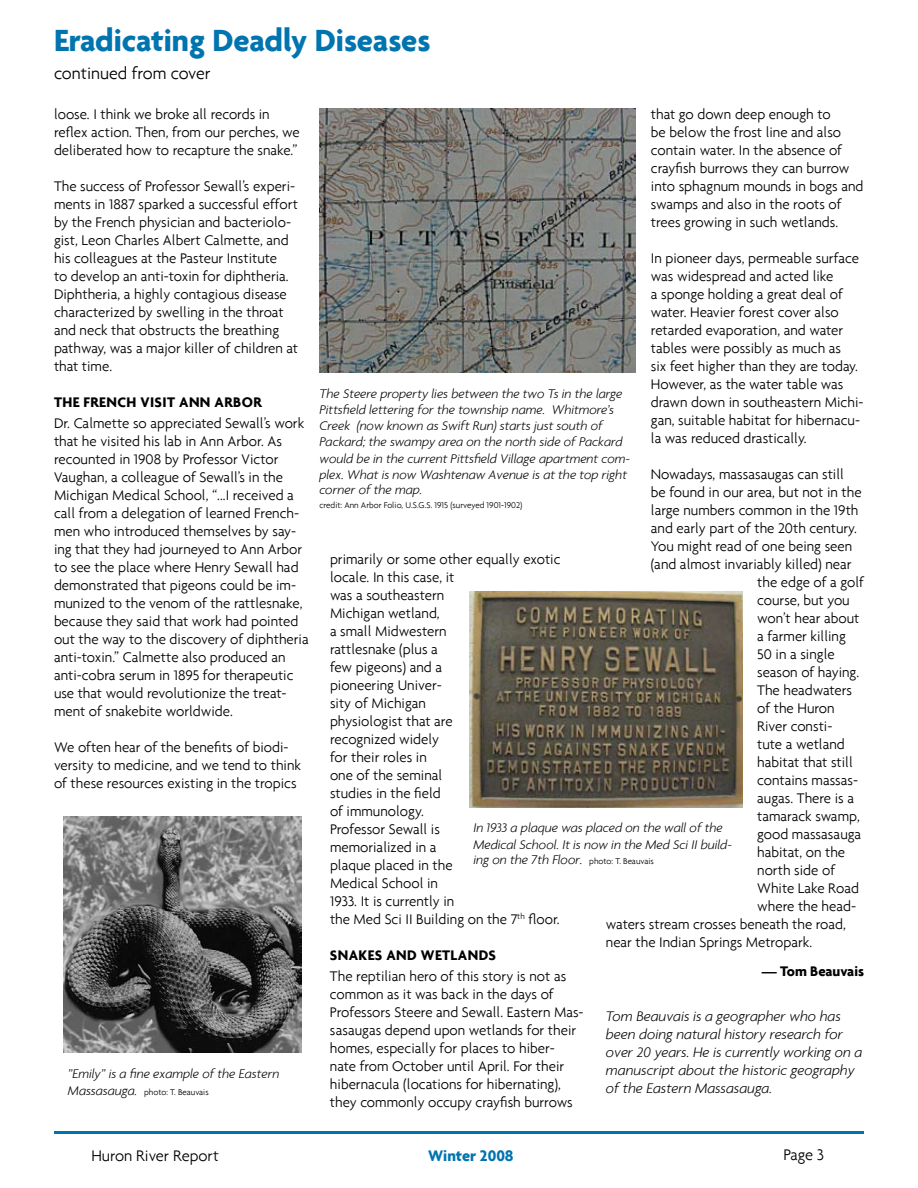
<style>
.page{position:relative;width:918px;height:1188px;background:#fff}
.page>*{position:absolute;margin:0;border:0;box-sizing:border-box;transform-origin:0 0}
.t1{font:700 33px "Agenda";color:#0074af}
.t2{font:300 18px "Agenda";color:#000}
.t3{font:300 16.5px "Agenda";color:#000}
.t4{font:700 16.5px "Agenda";color:#0074af}
.t5{font:300 15px/18px "Agenda";color:#000}
.t6{font:italic 300 15px/18px "Agenda";color:#000}
.t7{font:700 15px "Agenda";letter-spacing:.025em;color:#000}
.t8{font:italic 300 13.5px/16px "Agenda";color:#000}
.t9{font:300 9px "Agenda";color:#000}
.s1{font-style:italic;font-size:13.5px}
.s2{font-style:normal;font-size:9px}
</style>
<div class="page">
<hr style="left:54px;top:1131px;width:810px;height:3px;background:#0074af">
<img style="left:320px;top:108px;width:316px;height:264px">
<img style="left:470px;top:591px;width:272px;height:216px">
<img style="left:63px;top:816px;width:238px;height:237px">
<h1 class="t1" style="left:54px;top:20px;width:378px">Eradicating Deadly Diseases</h1>
<p class="t2" style="left:54px;top:63px;width:158px">continued from cover</p>
<p class="t5" style="left:54px;top:105px;width:247px">loose. I think we broke all records in reflex action. Then, from our perches, we deliberated how to recapture the snake.”</p>
<p class="t5" style="left:54px;top:177px;width:246px">The success of Professor Sewall’s experi&shy;ments in 1887 sparked a successful effort by the French physician and bacteriolo&shy;gist, Leon Charles Albert Calmette, and his colleagues at the Pasteur Institute<br>to develop an anti-toxin for diphtheria.<br>Diphtheria, a highly contagious disease characterized by swelling in the throat and neck that obstructs the breathing pathway, was a major killer of children at that time.</p>
<p class="t7" style="left:54px;top:393px;width:10px">The</p>
<p class="t7" style="left:84px;top:393px;width:17px">French</p>
<p class="t7" style="left:141px;top:393px;width:50px">visit Ann</p>
<p class="t7" style="left:215px;top:393px;width:46px">Arbor</p>
<p class="t5" style="left:54px;top:414px;width:256px">Dr. Calmette so appreciated Sewall’s work that he visited his lab in Ann Arbor. As recounted in 1908 by Professor Victor Vaughan, a colleague of Sewall’s in the Michigan Medical School, “...I received a call from a delegation of learned French&shy;men who introduced themselves by say&shy;ing that they had journeyed to Ann Arbor to see the place where Henry Sewall had demonstrated that pigeons could be im&shy;munized to the venom of the rattlesnake, because they said that work had pointed out the way to the discovery of diphtheria anti-toxin.” Calmette also produced an anti-cobra serum in 1895 for therapeutic use that would revolutionize the treat&shy;ment of snakebite worldwide.</p>
<p class="t5" style="left:54px;top:738px;width:249px">We often hear of the benefits of biodi&shy;versity to medicine, and we tend to think of these resources existing in the tropics</p>
<p class="t8" style="left:68px;top:1065px;width:213px">”Emily” is a fine example of the Eastern</p>
<p class="t9" style="left:68px;top:1086px;width:142px"><span class="s1">Massasauga.</span> photo: T. Beauvais</p>
<p class="t5" style="left:651px;top:105px;width:214px">that go down deep enough to<br>be below the frost line and also contain water. In the absence of crayfish burrows they can burrow into sphagnum mounds in bogs and swamps and also in the roots of trees growing in such wetlands.</p>
<p class="t5" style="left:651px;top:249px;width:214px">In pioneer days, permeable surface was widespread and acted like<br>a sponge holding a great deal of water. Heavier forest cover also retarded evaporation, and water tables were possibly as much as<br>six feet higher than they are today.<br>However, as the water table was drawn down in southeastern Michi&shy;gan, suitable habitat for hibernacu&shy;la was reduced drastically.</p>
<p class="t5" style="left:651px;top:465px;width:195px">Nowadays, massasaugas can still</p>
<p class="t5" style="left:651px;top:483px;width:212px">be found in our area, but not in the</p>
<p class="t5" style="left:651px;top:501px;width:209px">large numbers common in the 19th</p>
<p class="t5" style="left:651px;top:519px;width:208px">and early part of the 20th century.</p>
<p class="t5" style="left:651px;top:537px;width:203px">You might read of one being seen</p>
<p class="t5" style="left:651px;top:555px;width:202px">(and almost invariably killed) near</p>
<p class="t5" style="left:757px;top:573px;width:108px">the edge of a golf</p>
<p class="t5" style="left:757px;top:591px;width:94px">course, but you</p>
<p class="t5" style="left:757px;top:609px;width:104px">won’t hear about</p>
<p class="t5" style="left:757px;top:627px;width:90px">a farmer killing</p>
<p class="t5" style="left:757px;top:645px;width:79px">50 in a single</p>
<p class="t5" style="left:757px;top:663px;width:104px">season of haying.</p>
<p class="t5" style="left:757px;top:681px;width:96px">The headwaters</p>
<p class="t5" style="left:757px;top:699px;width:79px">of the Huron</p>
<p class="t5" style="left:757px;top:717px;width:77px">River consti-</p>
<p class="t5" style="left:757px;top:735px;width:89px">tute a wetland</p>
<p class="t5" style="left:757px;top:753px;width:97px">habitat that still</p>
<p class="t5" style="left:757px;top:771px;width:103px">contains massas-</p>
<p class="t5" style="left:757px;top:789px;width:98px">augas. There is a</p>
<p class="t5" style="left:757px;top:807px;width:104px">tamarack swamp,</p>
<p class="t5" style="left:757px;top:825px;width:106px">good massasauga</p>
<p class="t5" style="left:757px;top:843px;width:89px">habitat, on the</p>
<p class="t5" style="left:757px;top:861px;width:79px">north side of</p>
<p class="t5" style="left:757px;top:879px;width:103px">White Lake Road</p>
<p class="t5" style="left:757px;top:897px;width:100px">where the head-</p>
<p class="t5" style="left:606px;top:915px;width:242px">waters stream crosses beneath the road,</p>
<p class="t5" style="left:606px;top:933px;width:208px">near the Indian Springs Metropark.</p>
<p class="t8" style="left:320px;top:385px;width:312px">The Steere property lies between the two Ts in the large Pittsfield lettering for the township name. Whitmore’s Creek (now known as Swift Run) starts just south of Packard; the swampy area on the north side of Packard would be in the current Pittsfield Village apartment com&shy;plex. What is now Washtenaw Avenue is at the top right corner of the map.</p>
<p class="t9" style="left:320px;top:499px;width:205px">credit: Ann Arbor Folio, U.S.G.S. 1915 (surveyed 1901-1902)</p>
<p class="t5" style="left:330px;top:550px;width:232px">primarily or some other equally exotic locale. In this case, it<br>was a southeastern<br>Michigan wetland,<br>a small Midwestern<br>rattlesnake (plus a<br>few pigeons) and a<br>pioneering Univer-<br>sity of Michigan<br>physiologist that are<br>recognized widely<br>for their roles in<br>one of the seminal<br>studies in the field<br>of immunology.<br>Professor Sewall is<br>memorialized in a<br>plaque placed in the<br>Medical School in<br>1933. It is currently in<br>the Med Sci II Building on the 7<sup>th</sup> floor.</p>
<p class="t7" style="left:330px;top:946px;width:168px">snakes and wetlands</p>
<p class="t5" style="left:330px;top:967px;width:255px">The reptilian hero of this story is not as common as it was back in the days of Professors Steere and Sewall. Eastern Mas&shy;sasaugas depend upon wetlands for their homes, especially for places to hiber&shy;nate from October until April. For their hibernacula (locations for hibernating), they commonly occupy crayfish burrows</p>
<p class="t8" style="left:473px;top:820px;width:260px;line-height:15.6px">In 1933 a plaque was placed on the wall of the<br>Medical School. It is now in the Med Sci II build&shy;ing on the 7th Floor. <span class="s2">photo: T. Beauvais</span></p>
<p class="t7" style="left:762px;top:962px;width:104px">— Tom Beauvais</p>
<p class="t6" style="left:606px;top:1007px;width:258px">Tom Beauvais is a geographer who has been doing natural history research for over 20 years. He is currently working on a manuscript about the historic geography of the Eastern Massasauga.</p>
<p class="t3" style="left:91px;top:1146px;width:129px">Huron River Report</p>
<p class="t4" style="left:428px;top:1146px;width:87px">Winter 2008</p>
<p class="t3" style="left:784px;top:1145px;width:42px">Page 3</p>
</div>
